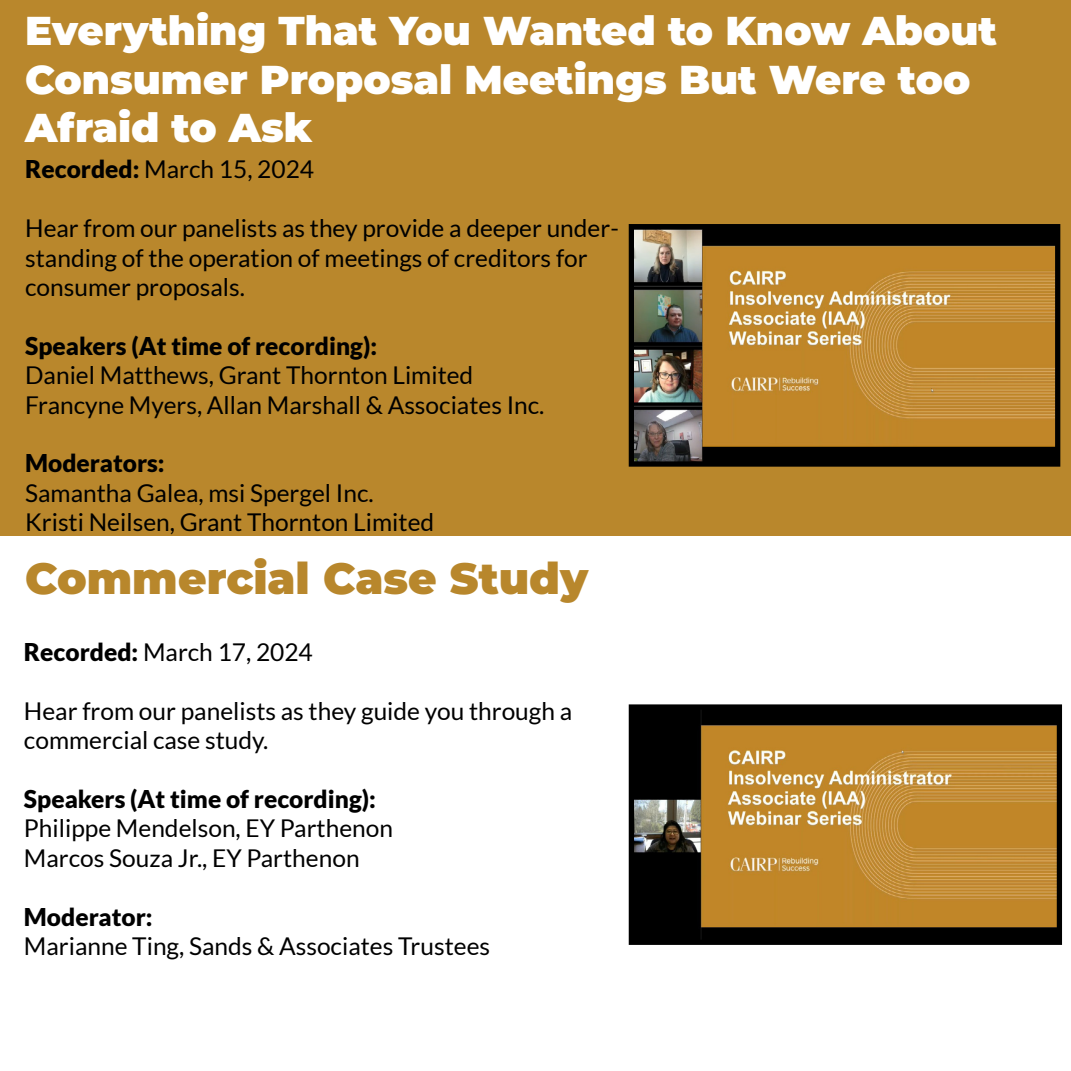
<style>
.page{position:relative;width:1071px;height:1071px;background:#fff}
.page>*{position:absolute;margin:0;border:0;box-sizing:border-box;transform-origin:0 0}
.t1{font:900 43.75px "Montserrat";color:#b8872c}
.t2{font:900 40.25px/48.3px "Montserrat";color:#fff}
.t3{font:24.5px/29.4px "Lato";color:#000}
.t4{font:900 24.5px "Lato";color:#000}
.s1{font-weight:900}
</style>
<div class="page">
<div style="left:0;top:0;width:1071px;height:536px;background:#b9872c"></div>
<img style="left:635px;top:230px;width:419px;height:231px">
<div style="left:629px;top:224px;width:431px;height:243px;border:5px solid #000"></div>
<img style="left:635px;top:710px;width:421px;height:229px">
<div style="left:629px;top:704px;width:433px;height:241px;border:5px solid #000"></div>
<h2 class="t2" style="left:25px;top:4px;width:973px">Everything That You Wanted to Know About<br>Consumer Proposal Meetings But Were too<br>Afraid to Ask</h2>
<p class="t3" style="left:25px;top:155px;width:290px"><span class="s1">Recorded:</span> March 15, 2024</p>
<p class="t3" style="left:25px;top:213px;width:595px">Hear from our panelists as they provide a deeper under&shy;standing of the operation of meetings of creditors for consumer proposals.</p>
<p class="t4" style="left:25px;top:331px;width:353px">Speakers (At time of recording):</p>
<p class="t3" style="left:25px;top:360px;width:521px">Daniel Matthews, Grant Thornton Limited<br>Francyne Myers, Allan Marshall &amp; Associates Inc.</p>
<p class="t4" style="left:25px;top:449px;width:141px">Moderators:</p>
<p class="t3" style="left:25px;top:478px;width:411px">Samantha Galea, msi Spergel Inc.<br>Kristi Neilsen, Grant Thornton Limited</p>
<h1 class="t1" style="left:25px;top:545px;width:565px">Commercial Case Study</h1>
<p class="t3" style="left:24px;top:637px;width:290px"><span class="s1">Recorded:</span> March 17, 2024</p>
<p class="t3" style="left:24px;top:696px;width:550px">Hear from our panelists as they guide you through a commercial case study.</p>
<p class="t4" style="left:24px;top:785px;width:353px">Speakers (At time of recording):</p>
<p class="t3" style="left:24px;top:814px;width:371px">Philippe Mendelson, EY Parthenon<br>Marcos Souza Jr., EY Parthenon</p>
<p class="t4" style="left:24px;top:902px;width:130px">Moderator:</p>
<p class="t3" style="left:24px;top:931px;width:468px">Marianne Ting, Sands &amp; Associates Trustees</p>
</div>
